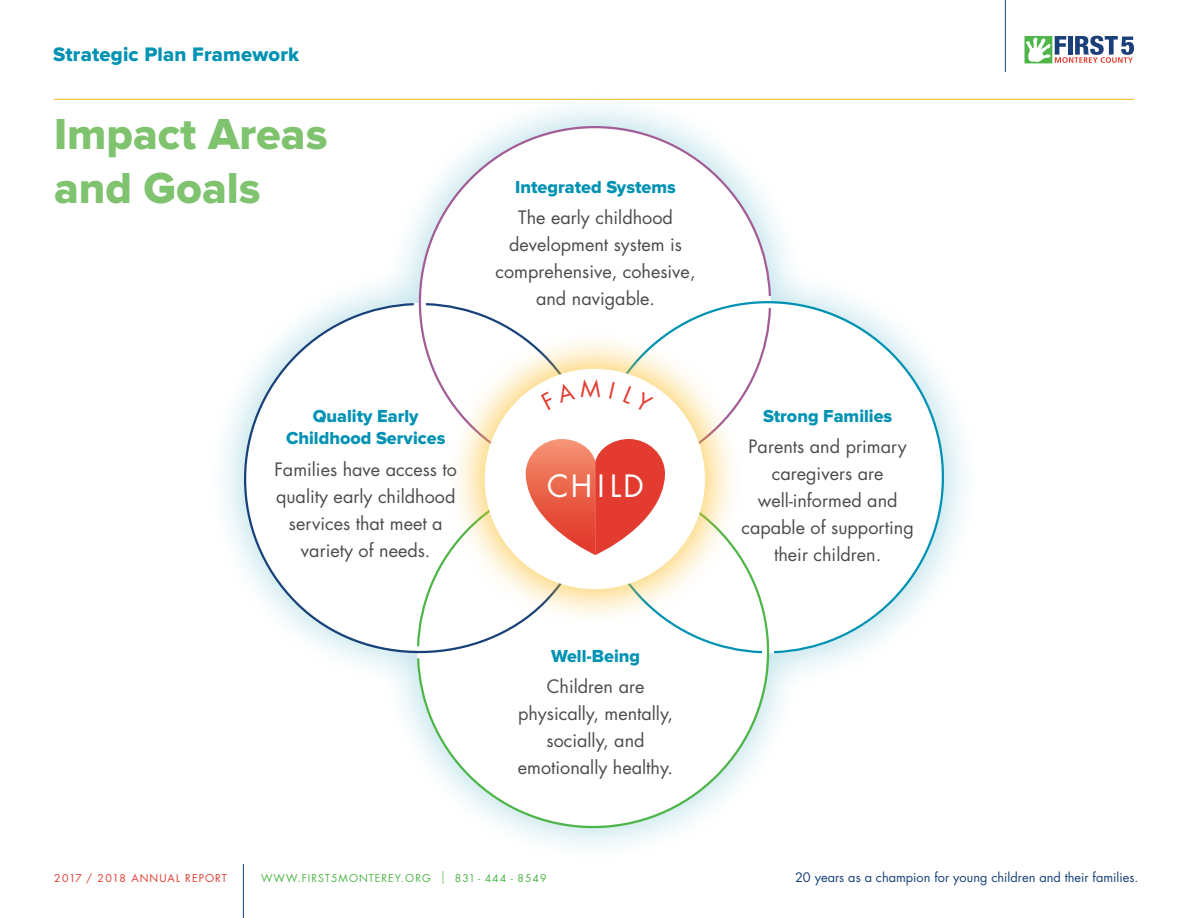
<style>
.page{position:relative;width:1188px;height:918px;background:#fff}
.page>*{position:absolute;margin:0;border:0;box-sizing:border-box;transform-origin:0 0}
.page_title{font:45px/54px "Proxima Nova Extrabld";color:#7fc36f}
.t1{font:30px "Futura";letter-spacing:.125em;color:#fff}
.t2{font:22.5px "Futura";color:#e33b30}
.page_header{font:20.25px "Proxima Nova Extrabld";letter-spacing:.01em;color:#0092b3}
.body_12_15_centered{font:18px/27px "Futura";color:#4b4c4d;text-align:center}
.subhead_level_2_cent{font:18px/22.5px "Proxima Nova Extrabld";color:#0092b3;text-align:center}
.t3{font:12.75px "Futura";color:#174178}
.t4{font:10.5px "Futura";letter-spacing:.1em;color:#4eb548}
.t5{font:10.5px "Futura";letter-spacing:.1em;color:#e33b30}
.s1{font-size:15.75px;color:#7fc36f}
</style>
<div class="page">
<svg style="left:1025px;top:36px;width:109px;height:27px"></svg>
<hr style="left:1005px;top:0;width:1px;height:72px;background:#174178">
<hr style="left:243px;top:864px;width:1px;height:54px;background:#174178">
<hr style="left:54px;top:99px;width:1080px;height:1px;background:#fcba1a">
<div style="left:205px;top:88px;width:777px;height:777px;background:#fff"></div>
<svg style="left:336px;top:285px;width:64px;height:17px"></svg>
<svg style="left:398px;top:674px;width:18px;height:62px"></svg>
<svg style="left:416px;top:654px;width:372px;height:193px"></svg>
<svg style="left:772px;top:282px;width:191px;height:372px"></svg>
<svg style="left:400px;top:107px;width:372px;height:195px"></svg>
<svg style="left:225px;top:302px;width:372px;height:372px"></svg>
<svg style="left:416px;top:302px;width:356px;height:352px"></svg>
<p class="page_header" style="left:53px;top:43px;width:248px">Strategic Plan Framework</p>
<p class="page_title" style="left:54px;top:108px;width:275px">Impact Areas and Goals</p>
<p class="subhead_level_2_cent" style="left:286px;top:405px;width:161px">Quality Early<br>Childhood Services</p>
<p class="body_12_15_centered" style="left:274px;top:456px;width:184px">Families have access to quality early childhood services that meet a variety of needs.</p>
<p class="subhead_level_2_cent" style="left:515px;top:176px;width:162px">Integrated Systems</p>
<p class="body_12_15_centered" style="left:496px;top:204px;width:201px">The early childhood development system is comprehensive, cohesive, and navigable.</p>
<p class="t2" style="left:581px;top:373px;width:22px">M</p>
<p class="t1" style="left:547px;top:466px;width:98px">CHILD</p>
<p class="subhead_level_2_cent" style="left:551px;top:645px;width:91px">Well-Being</p>
<p class="body_12_15_centered" style="left:518px;top:673px;width:157px">Children are physically, mentally, socially, and emotionally healthy.</p>
<p class="subhead_level_2_cent" style="left:763px;top:405px;width:131px">Strong Families</p>
<p class="body_12_15_centered" style="left:742px;top:433px;width:174px">Parents and primary caregivers are well-informed and capable of supporting their children.</p>
<p class="t5" style="left:54px;top:871px;width:174px">2017 / 2018 ANNUAL REPORT</p>
<p class="t4" style="left:261px;top:871px;width:287px">WWW.FIRST5MONTEREY.ORG <span class="s1">|</span> 831 - 444 - 8549</p>
<p class="t3" style="left:795px;top:869px;width:345px">20 years as a champion for young children and their families.</p>
</div>
